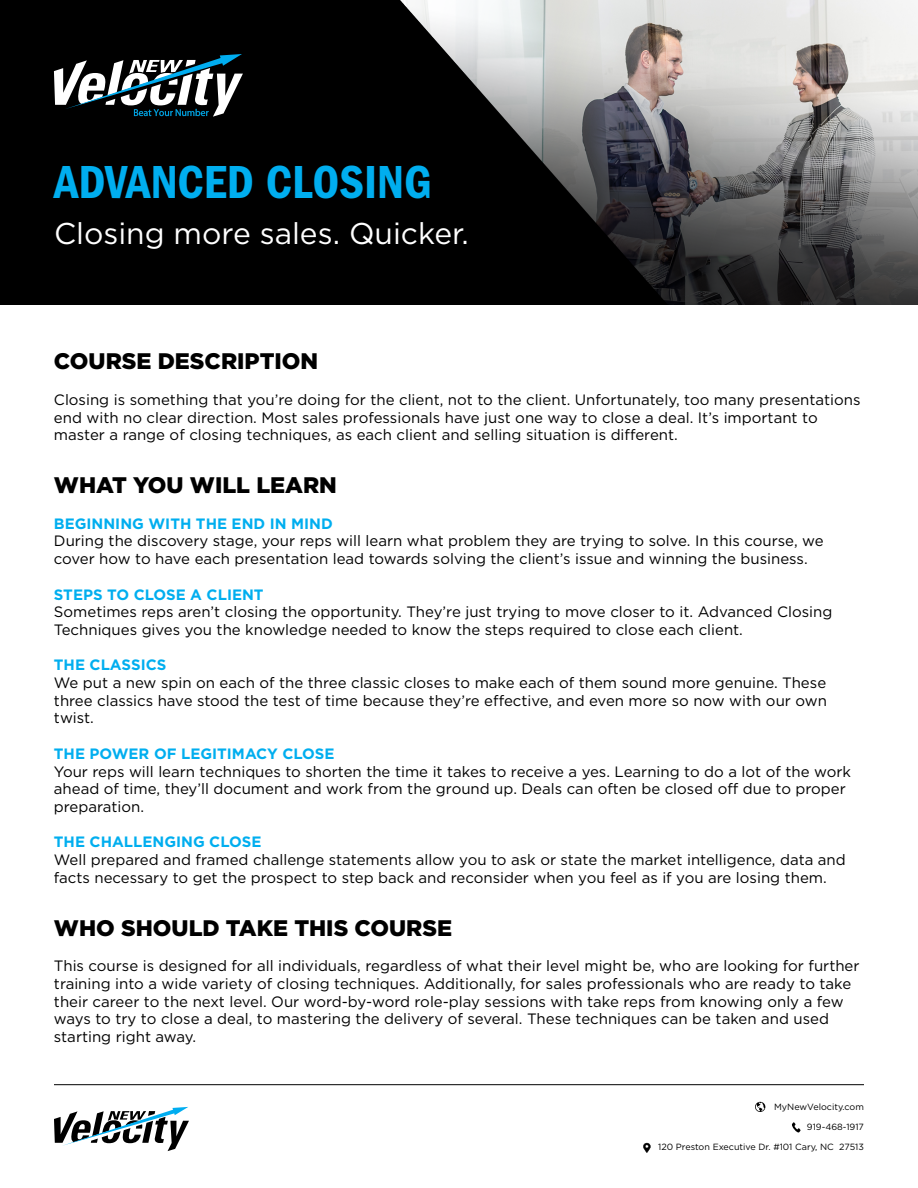
<style>
.page{position:relative;width:918px;height:1188px;background:#fff}
.page>*{position:absolute;margin:0;border:0;box-sizing:border-box;transform-origin:0 0}
.t1{font:600 condensed 48px "Franklin Gothic";color:#00aeef}
.t2{font:30px "Gotham HTF";color:#fff}
.t3{font:900 22.5px "Gotham HTF";color:#000}
.t4{font:15px/17.7px "Gotham HTF";color:#000}
.t5{font:700 15px "Gotham HTF";color:#00aeef}
.t6{font:9px "Gotham HTF";color:#000}
</style>
<div class="page">
<img style="left:0;top:0;width:918px;height:305px">
<svg style="left:54px;top:54px;width:189px;height:63px"></svg>
<hr style="left:54px;top:1084px;width:810px;height:1px;background:#000">
<svg style="left:54px;top:1107px;width:135px;height:44px"></svg>
<svg style="left:643px;top:1143px;width:8px;height:10px"></svg>
<svg style="left:792px;top:1122px;width:9px;height:11px"></svg>
<svg style="left:755px;top:1102px;width:10px;height:10px"></svg>
<h1 class="t1" style="left:54px;top:155px;width:379px">ADVANCED CLOSING</h1>
<h2 class="t2" style="left:54px;top:217px;width:416px">Closing more sales. Quicker.</h2>
<h3 class="t3" style="left:54px;top:349px;width:266px">COURSE DESCRIPTION</h3>
<p class="t4" style="left:54px;top:390px;width:808px">Closing is something that you’re doing for the client, not to the client. Unfortunately, too many presentations end with no clear direction. Most sales professionals have just one way to close a deal. It’s important to master a range of closing techniques, as each client and selling situation is different.</p>
<h3 class="t3" style="left:54px;top:472px;width:285px">WHAT YOU WILL LEARN</h3>
<p class="t5" style="left:54px;top:515px;width:280px">BEGINNING WITH THE END IN MIND</p>
<p class="t4" style="left:54px;top:532px;width:771px">During the discovery stage, your reps will learn what problem they are trying to solve. In this course, we cover how to have each presentation lead towards solving the client’s issue and winning the business.</p>
<p class="t5" style="left:54px;top:586px;width:211px">STEPS TO CLOSE A CLIENT</p>
<p class="t4" style="left:54px;top:603px;width:780px">Sometimes reps aren’t closing the opportunity. They’re just trying to move closer to it. Advanced Closing<br>Techniques gives you the knowledge needed to know the steps required to close each client.</p>
<p class="t5" style="left:54px;top:656px;width:114px">THE CLASSICS</p>
<p class="t4" style="left:54px;top:674px;width:775px;text-align:justify">We put a new spin on each of the three classic closes to make each of them sound more genuine. These three classics have stood the test of time because they’re effective, and even more so now with our own twist.</p>
<p class="t5" style="left:54px;top:745px;width:282px">THE POWER OF LEGITIMACY CLOSE</p>
<p class="t4" style="left:54px;top:762px;width:799px">Your reps will learn techniques to shorten the time it takes to receive a yes. Learning to do a lot of the work ahead of time, they’ll document and work from the ground up. Deals can often be closed off due to proper preparation.</p>
<p class="t5" style="left:54px;top:833px;width:209px">THE CHALLENGING CLOSE</p>
<p class="t4" style="left:54px;top:851px;width:793px">Well prepared and framed challenge statements allow you to ask or state the market intelligence, data and facts necessary to get the prospect to step back and reconsider when you feel as if you are losing them.</p>
<h3 class="t3" style="left:54px;top:915px;width:400px">WHO SHOULD TAKE THIS COURSE</h3>
<p class="t4" style="left:54px;top:957px;width:807px">This course is designed for all individuals, regardless of what their level might be, who are looking for further training into a wide variety of closing techniques. Additionally, for sales professionals who are ready to take their career to the next level. Our word-by-word role-play sessions with take reps from knowing only a few ways to try to close a deal, to mastering the delivery of several. These techniques can be taken and used starting right away.</p>
<p class="t6" style="left:774px;top:1102px;width:91px">MyNewVelocity.com</p>
<p class="t6" style="left:807px;top:1122px;width:59px">919-468-1917</p>
<p class="t6" style="left:658px;top:1142px;width:207px">120 Preston Executive Dr. #101 Cary, NC 27513</p>
</div>
